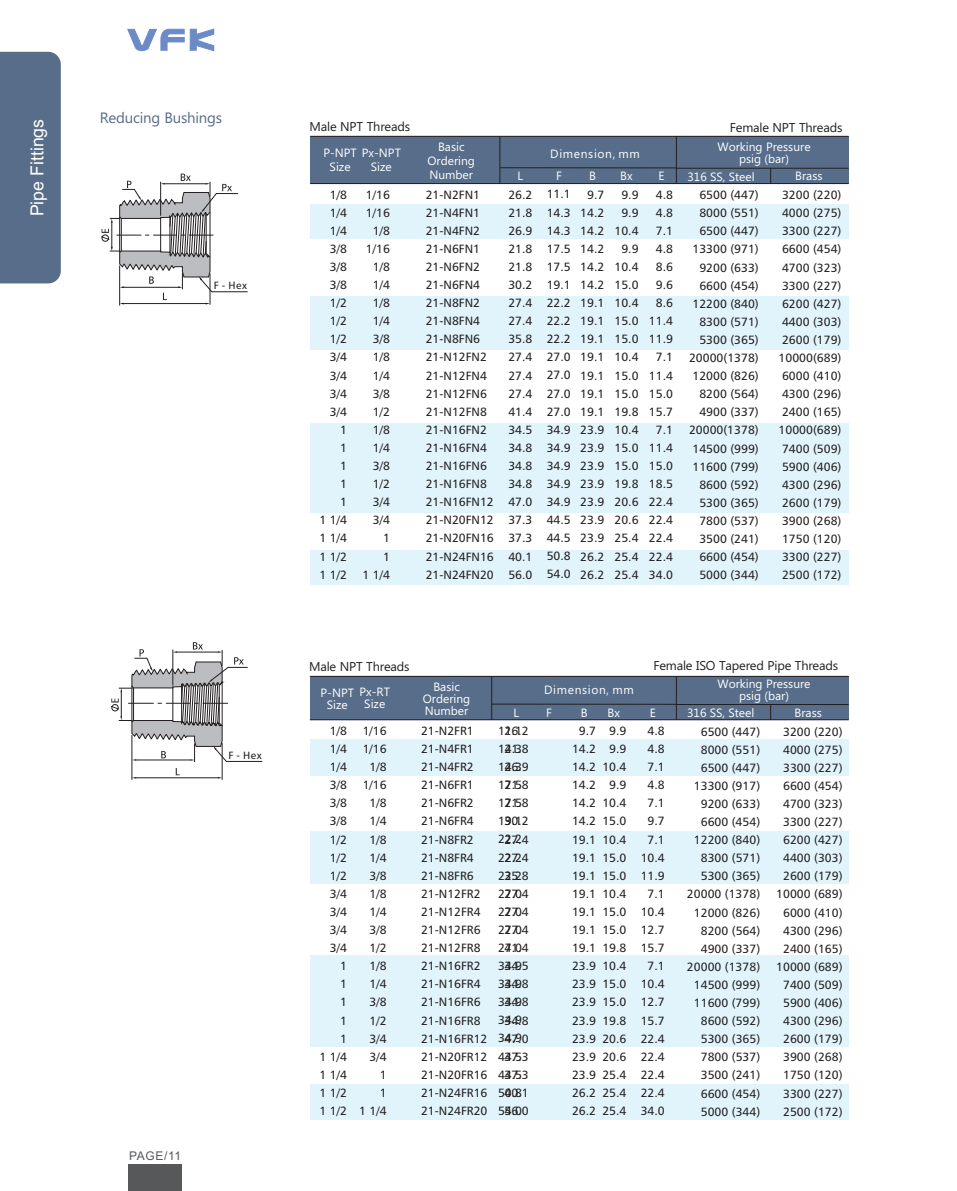
<style>
.page{position:relative;width:957px;height:1191px;background:#fff}
.page>*{position:absolute;margin:0;border:0;box-sizing:border-box;transform-origin:0 0}
.t1{font:18px "Arial";color:#fff}
.t2{font:15px "Ebrima";letter-spacing:-.015em;color:#576d89}
.t3{font:12.75px "Ebrima";letter-spacing:-.015em;color:#231f20}
.t4{font:12px/18.1px "Humanist 777 BT Roman B";color:#231f20;text-align:center}
.t5{font:12px/12px "Ebrima";color:#fff;text-align:center}
.t6{font:12px "Ebrima";letter-spacing:.055em;color:#fff}
.t7{font:12px "Arial";letter-spacing:.02em;color:#57585a}
.t8{font:10.5px "Humanist 777 BT Roman B";letter-spacing:.06em;color:#231f20}
</style>
<div class="page">
<hr style="left:210px;top:273px;width:1px;height:32px;background:#231f20">
<hr style="left:119px;top:265px;width:1px;height:40px;background:#231f20">
<hr style="left:136px;top:777px;width:82px;height:1px;background:#231f20">
<hr style="left:132px;top:735px;width:1px;height:45px;background:#231f20">
<hr style="left:222px;top:743px;width:1px;height:37px;background:#231f20">
<svg style="left:101px;top:174px;width:147px;height:130px"></svg>
<div style="left:310px;top:136px;width:538px;height:48px;background:#576d89"></div>
<div style="left:310px;top:297px;width:538px;height:53px;background:#e1f4fc"></div>
<div style="left:310px;top:423px;width:538px;height:89px;background:#e1f4fc"></div>
<div style="left:310px;top:550px;width:538px;height:34px;background:#e1f4fc"></div>
<div style="left:310px;top:205px;width:538px;height:34px;background:#e1f4fc"></div>
<hr style="left:310px;top:183px;width:538px;height:1px;background:#231f20">
<hr style="left:676px;top:168px;width:172px;height:1px;background:#231f20">
<svg style="left:770px;top:169px;width:1px;height:14px"></svg>
<div style="left:310px;top:956px;width:538px;height:91px;background:#e1f4fc"></div>
<div style="left:310px;top:739px;width:538px;height:37px;background:#e1f4fc"></div>
<div style="left:310px;top:831px;width:538px;height:53px;background:#e1f4fc"></div>
<div style="left:310px;top:1083px;width:538px;height:36px;background:#e1f4fc"></div>
<div style="left:310px;top:676px;width:538px;height:44px;background:#576d89"></div>
<hr style="left:310px;top:719px;width:538px;height:1px;background:#231f20">
<hr style="left:676px;top:704px;width:172px;height:1px;background:#231f20">
<svg style="left:770px;top:705px;width:1px;height:14px"></svg>
<svg style="left:111px;top:642px;width:151px;height:120px"></svg>
<svg style="left:499px;top:137px;width:178px;height:46px"></svg>
<svg style="left:491px;top:677px;width:186px;height:43px"></svg>
<hr style="left:310px;top:136px;width:538px;height:1px;background:#231f20">
<hr style="left:310px;top:676px;width:538px;height:1px;background:#231f20">
<div style="left:128px;top:1164px;width:53px;height:27px;background:#57585a"></div>
<svg style="left:127px;top:28px;width:88px;height:24px"></svg>
<div style="left:0;top:52px;width:61px;height:231px;background:#576d89"></div>
<h1 class="t1" style="left:30px;top:216px;width:99px;rotate:-90deg">Pipe Fittings</h1>
<p class="t2" style="left:100px;top:112px;width:124px">Reducing Bushings</p>
<p class="t3" style="left:310px;top:122px;width:102px">Male NPT Threads</p>
<p class="t3" style="left:730px;top:123px;width:114px">Female NPT Threads</p>
<p class="t8" style="left:214px;top:281px;width:35px">F - Hex</p>
<p class="t8" style="left:228px;top:751px;width:35px">F - Hex</p>
<p class="t7" style="left:129px;top:1151px;width:54px">PAGE/11</p>
<p class="t5" style="left:330px;top:146px;width:73px;line-height:14.4px;text-align:left;text-indent:-6px">P-NPT Px-NPT<br>Size</p>
<p class="t5" style="left:427px;top:141px;width:49px;line-height:14px">Basic<br>Ordering<br>Number</p>
<p class="t5" style="left:717px;top:142px;width:95px">Working Pressure psig (bar)</p>
<p class="t6" style="left:550px;top:149px;width:91px">Dimension, mm</p>
<p class="t5" style="left:371px;top:161px;width:22px">Size</p>
<p class="t5" style="left:517px;top:171px;width:7px">L</p>
<p class="t5" style="left:556px;top:171px;width:7px">F</p>
<p class="t5" style="left:589px;top:171px;width:8px">B</p>
<p class="t5" style="left:620px;top:171px;width:14px">Bx</p>
<p class="t5" style="left:658px;top:171px;width:8px">E</p>
<p class="t5" style="left:795px;top:171px;width:29px">Brass</p>
<p class="t5" style="left:687px;top:172px;width:69px">316 SS, Steel</p>
<p class="t4" style="left:362px;top:186px;width:29px;text-align:right">1/16<br>1/16<br>1/8<br>1/16<br>1/8<br>1/4<br>1/8<br>1/4<br>3/8<br>1/8<br>1/4<br>3/8<br>1/2<br>1/8<br>1/4<br>3/8<br>1/2<br>3/4<br>3/4<br>1<br>1<br>1 1/4</p>
<p class="t4" style="left:426px;top:186px;width:70px;text-align:left">21-N2FN1<br>21-N4FN1<br>21-N4FN2<br>21-N6FN1<br>21-N6FN2<br>21-N6FN4<br>21-N8FN2<br>21-N8FN4<br>21-N8FN6<br>21-N12FN2<br>21-N12FN4<br>21-N12FN6<br>21-N12FN8<br>21-N16FN2<br>21-N16FN4<br>21-N16FN6<br>21-N16FN8<br>21-N16FN12<br>21-N20FN12<br>21-N20FN16<br>21-N24FN16<br>21-N24FN20</p>
<p class="t4" style="left:614px;top:186px;width:26px">9.9<br>9.9<br>10.4<br>9.9<br>10.4<br>15.0<br>10.4<br>15.0<br>15.0<br>10.4<br>15.0<br>15.0<br>19.8<br>10.4<br>15.0<br>15.0<br>19.8<br>20.6<br>20.6<br>25.4<br>25.4<br>25.4</p>
<p class="t4" style="left:649px;top:186px;width:26px">4.8<br>4.8<br>7.1<br>4.8<br>8.6<br>9.6<br>8.6<br>11.4<br>11.9<br>7.1<br>11.4<br>15.0<br>15.7<br>7.1<br>11.4<br>15.0<br>18.5<br>22.4<br>22.4<br>22.4<br>22.4<br>34.0</p>
<p class="t4" style="left:778px;top:187px;width:64px;text-align:justify">3200 (220)<br>4000 (275)<br>3300 (227)<br>6600 (454)<br>4700 (323)<br>3300 (227)<br>6200 (427)<br>4400 (303)<br>2600 (179)<br>10000(689)<br>6000 (410)<br>4300 (296)<br>2400 (165)<br>10000(689)<br>7400 (509)<br>5900 (406)<br>4300 (296)<br>2600 (179)<br>3900 (268)<br>1750 (120)<br>3300 (227)<br>2500 (172)</p>
<p class="t4" style="left:689px;top:187px;width:71px;text-align:right">6500 (447)<br>8000 (551)<br>6500 (447)<br>13300 (971)<br>9200 (633)<br>6600 (454)<br>12200 (840)<br>8300 (571)<br>5300 (365)<br>20000(1378)<br>12000 (826)<br>8200 (564)<br>4900 (337)<br>20000(1378)<br>14500 (999)<br>11600 (799)<br>8600 (592)<br>5300 (365)<br>7800 (537)<br>3500 (241)<br>6600 (454)<br>5000 (344)</p>
<p class="t4" style="left:320px;top:186px;width:29px;text-align:right">1/8<br>1/4<br>1/4<br>3/8<br>3/8<br>3/8<br>1/2<br>1/2<br>1/2<br>3/4<br>3/4<br>3/4<br>3/4<br>1<br>1<br>1<br>1<br>1<br>1 1/4<br>1 1/4<br>1 1/2<br>1 1/2</p>
<p class="t4" style="left:508px;top:186px;width:26px;text-align:justify">26.2<br>21.8<br>26.9<br>21.8<br>21.8<br>30.2<br>27.4<br>27.4<br>35.8<br>27.4<br>27.4<br>27.4<br>41.4<br>34.5<br>34.8<br>34.8<br>34.8<br>47.0<br>37.3<br>37.3<br>40.1<br>56.0</p>
<p class="t4" style="left:547px;top:186px;width:26px;text-align:justify">11.1<br>14.3<br>14.3<br>17.5<br>17.5<br>19.1<br>22.2<br>22.2<br>22.2<br>27.0<br>27.0<br>27.0<br>27.0<br>34.9<br>34.9<br>34.9<br>34.9<br>34.9<br>44.5<br>44.5<br>50.8<br>54.0</p>
<p class="t4" style="left:580px;top:186px;width:26px">9.7<br>14.2<br>14.2<br>14.2<br>14.2<br>14.2<br>19.1<br>19.1<br>19.1<br>19.1<br>19.1<br>19.1<br>19.1<br>23.9<br>23.9<br>23.9<br>23.9<br>23.9<br>23.9<br>23.9<br>26.2<br>26.2</p>
<p class="t3" style="left:309px;top:662px;width:102px">Male NPT Threads</p>
<p class="t3" style="left:653px;top:660px;width:186px">Female ISO Tapered Pipe Threads</p>
<p class="t5" style="left:320px;top:687px;width:35px">P-NPT<br>Size</p>
<p class="t5" style="left:359px;top:687px;width:32px">Px-RT<br>Size</p>
<p class="t5" style="left:423px;top:682px;width:49px">Basic<br>Ordering<br>Number</p>
<p class="t5" style="left:717px;top:678px;width:95px">Working Pressure psig (bar)</p>
<p class="t6" style="left:544px;top:685px;width:91px">Dimension, mm</p>
<p class="t5" style="left:513px;top:707px;width:7px">L</p>
<p class="t5" style="left:546px;top:707px;width:7px">F</p>
<p class="t5" style="left:581px;top:707px;width:8px">B</p>
<p class="t5" style="left:607px;top:707px;width:14px">Bx</p>
<p class="t5" style="left:649px;top:707px;width:8px">E</p>
<p class="t5" style="left:794px;top:707px;width:29px">Brass</p>
<p class="t5" style="left:687px;top:708px;width:69px">316 SS, Steel</p>
<p class="t4" style="left:320px;top:723px;width:29px;text-align:right">1/8<br>1/4<br>1/4<br>3/8<br>3/8<br>3/8<br>1/2<br>1/2<br>1/2<br>3/4<br>3/4<br>3/4<br>3/4<br>1<br>1<br>1<br>1<br>1<br>1 1/4<br>1 1/4<br>1 1/2<br>1 1/2</p>
<p class="t4" style="left:359px;top:723px;width:29px;text-align:right">1/16<br>1/16<br>1/8<br>1/16<br>1/8<br>1/4<br>1/8<br>1/4<br>3/8<br>1/8<br>1/4<br>3/8<br>1/2<br>1/8<br>1/4<br>3/8<br>1/2<br>3/4<br>3/4<br>1<br>1<br>1 1/4</p>
<p class="t4" style="left:421px;top:722px;width:68px;text-align:left">21-N2FR1<br>21-N4FR1<br>21-N4FR2<br>21-N6FR1<br>21-N6FR2<br>21-N6FR4<br>21-N8FR2<br>21-N8FR4<br>21-N8FR6<br>21-N12FR2<br>21-N12FR4<br>21-N12FR6<br>21-N12FR8<br>21-N16FR2<br>21-N16FR4<br>21-N16FR6<br>21-N16FR8<br>21-N16FR12<br>21-N20FR12<br>21-N20FR16<br>21-N24FR16<br>21-N24FR20</p>
<p class="t4" style="left:504px;top:723px;width:26px">26.2<br>21.8<br>26.9<br>21.8<br>21.8<br>30.2<br>7.4<br>7.4<br>35.8<br>27.4<br>27.4<br>27.4<br>41.4<br>34.5<br>34.8<br>34.8<br>34.8<br>7.0<br>37.3<br>37.3<br>40.1<br>56.0</p>
<p class="t4" style="left:498px;top:722px;width:26px;text-align:justify">11.1<br>14.3<br>14.3<br>17.5<br>17.5<br>19.1<br>22.2<br>22.2<br>22.2<br>27.0<br>27.0<br>27.0<br>27.0<br>34.9<br>34.9<br>34.9<br>34.9<br>34.9<br>44.5<br>44.5<br>50.8<br>54.0</p>
<p class="t4" style="left:572px;top:723px;width:26px">9.7<br>14.2<br>14.2<br>14.2<br>14.2<br>14.2<br>19.1<br>19.1<br>19.1<br>19.1<br>19.1<br>19.1<br>19.1<br>23.9<br>23.9<br>23.9<br>23.9<br>23.9<br>23.9<br>23.9<br>26.2<br>26.2</p>
<p class="t4" style="left:602px;top:723px;width:26px">9.9<br>9.9<br>10.4<br>9.9<br>10.4<br>15.0<br>10.4<br>15.0<br>15.0<br>10.4<br>15.0<br>15.0<br>19.8<br>10.4<br>15.0<br>15.0<br>19.8<br>20.6<br>20.6<br>25.4<br>25.4<br>25.4</p>
<p class="t4" style="left:641px;top:723px;width:26px">4.8<br>4.8<br>7.1<br>4.8<br>7.1<br>9.7<br>7.1<br>10.4<br>11.9<br>7.1<br>10.4<br>12.7<br>15.7<br>7.1<br>10.4<br>12.7<br>15.7<br>22.4<br>22.4<br>22.4<br>22.4<br>34.0</p>
<p class="t4" style="left:687px;top:723px;width:75px;text-align:right">6500 (447)<br>8000 (551)<br>6500 (447)<br>13300 (917)<br>9200 (633)<br>6600 (454)<br>12200 (840)<br>8300 (571)<br>5300 (365)<br>20000 (1378)<br>12000 (826)<br>8200 (564)<br>4900 (337)<br>20000 (1378)<br>14500 (999)<br>11600 (799)<br>8600 (592)<br>5300 (365)<br>7800 (537)<br>3500 (241)<br>6600 (454)<br>5000 (344)</p>
<p class="t4" style="left:776px;top:723px;width:68px">3200 (220)<br>4000 (275)<br>3300 (227)<br>6600 (454)<br>4700 (323)<br>3300 (227)<br>6200 (427)<br>4400 (303)<br>2600 (179)<br>10000 (689)<br>6000 (410)<br>4300 (296)<br>2400 (165)<br>10000 (689)<br>7400 (509)<br>5900 (406)<br>4300 (296)<br>2600 (179)<br>3900 (268)<br>1750 (120)<br>3300 (227)<br>2500 (172)</p>
</div>
